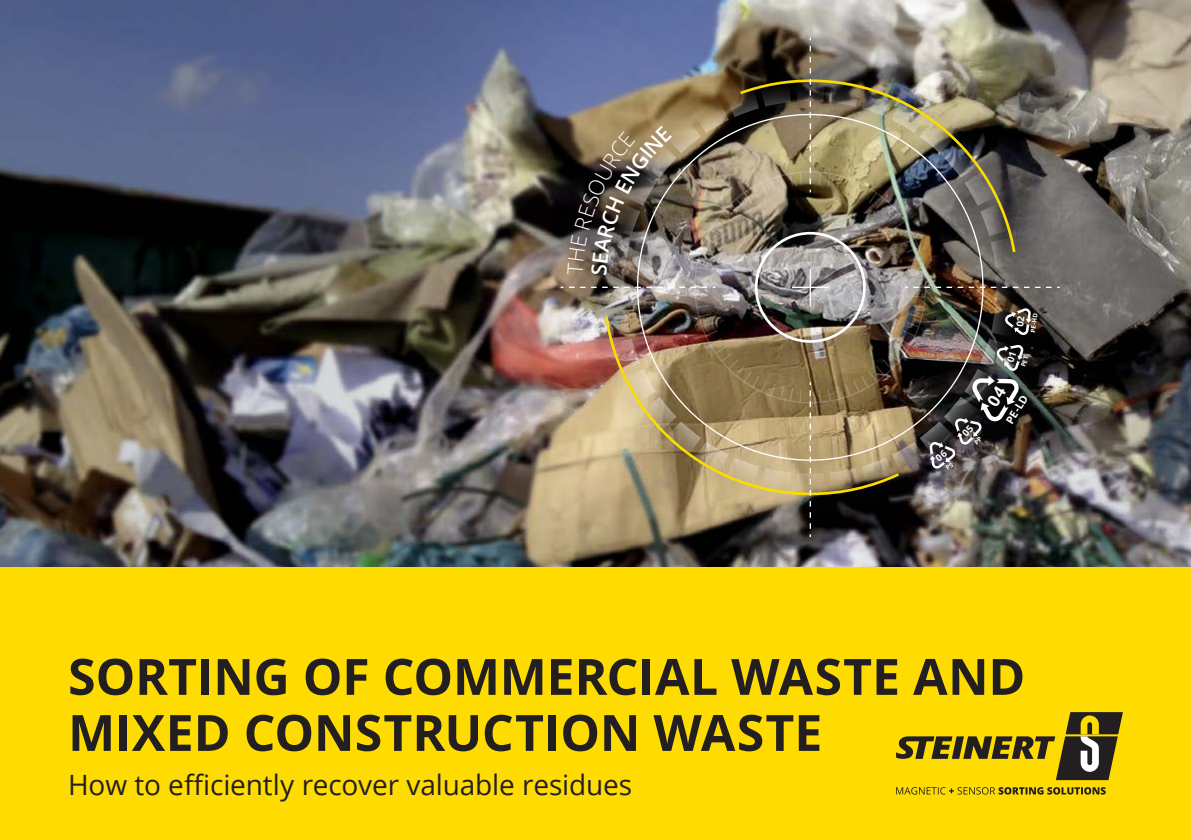
<style>
.page{position:relative;width:1191px;height:840px;background:#fff}
.page>*{position:absolute;margin:0;border:0;box-sizing:border-box;transform-origin:0 0}
.t1{font:700 50px/56px "Open Sans";color:#231f20}
.t2{font:28px "Open Sans";letter-spacing:-.005em;color:#231f20}
.t3{font:700 10.8px "Open Sans";color:#fff}
.t4{font:700 6.2px "Open Sans";color:#fff}
</style>
<div class="page">
<img style="left:0;top:0;width:1191px;height:567px">
<div style="left:0;top:567px;width:1191px;height:272px;background:#ffdc01"></div>
<svg style="left:896px;top:787px;width:209px;height:7px"></svg>
<svg style="left:896px;top:712px;width:227px;height:67px"></svg>
<div style="left:527px;top:15px;width:556px;height:545px;background:#231f20;opacity:.75"></div>
<img style="left:561px;top:38px;width:498px;height:490px">
<p class="t4" style="left:1028px;top:332px;width:21px;rotate:-82deg">PE-HD</p>
<p class="t3" style="left:1002px;top:418px;width:33px;rotate:-59deg">PE-LD</p>
<p class="t1" style="left:68px;top:647px;width:958px">SORTING OF COMMERCIAL WASTE AND<br>MIXED CONSTRUCTION WASTE</p>
<p class="t2" style="left:68px;top:764px;width:565px">How to efficiently recover valuable residues</p>
</div>
